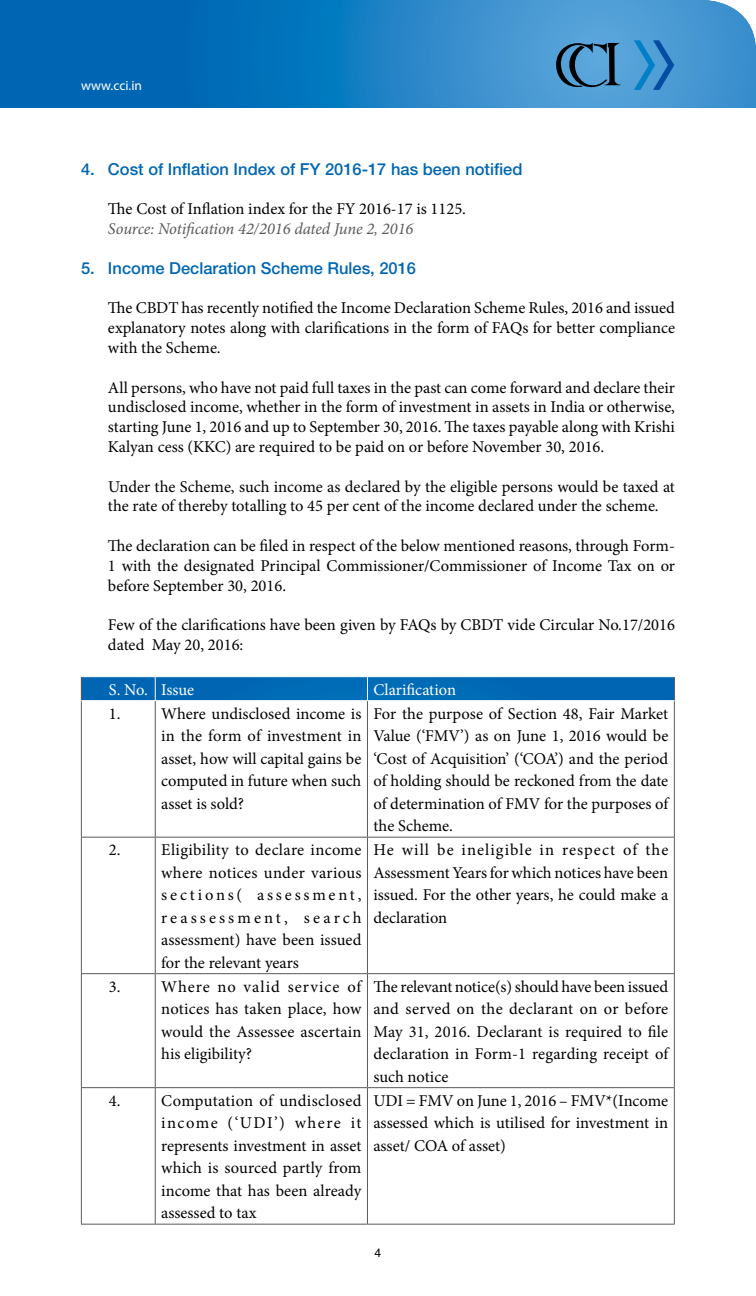
<style>
.page{position:relative;width:756px;height:1296px;background:#fff}
.page>*{position:absolute;margin:0;border:0;box-sizing:border-box;transform-origin:0 0}
.t1{font:16.5px/22.5px "Minion Pro";color:#000;text-align:justify}
.t2{font:500 16.5px "Helvetica Neue";color:#0066b3}
.t3{font:italic 16.5px "Minion Pro";letter-spacing:-.01em;color:#58595b}
.t4{font:16.5px "Minion Pro";color:#fff}
.t5{font:13.5px "Myriad Pro";color:#fff}
.t6{font:12px "Helvetica";color:#000}
</style>
<div class="page">
<hr style="left:81px;top:837px;width:74px;height:1px;background:#58595b">
<hr style="left:155px;top:837px;width:212px;height:1px;background:#58595b">
<hr style="left:367px;top:837px;width:308px;height:1px;background:#58595b">
<hr style="left:81px;top:973px;width:74px;height:1px;background:#58595b">
<hr style="left:155px;top:973px;width:212px;height:1px;background:#58595b">
<hr style="left:367px;top:973px;width:308px;height:1px;background:#58595b">
<hr style="left:81px;top:1087px;width:74px;height:1px;background:#58595b">
<hr style="left:155px;top:1087px;width:212px;height:1px;background:#58595b">
<hr style="left:367px;top:1087px;width:308px;height:1px;background:#58595b">
<hr style="left:81px;top:1224px;width:74px;height:1px;background:#58595b">
<hr style="left:155px;top:1224px;width:212px;height:1px;background:#58595b">
<hr style="left:367px;top:1224px;width:308px;height:1px;background:#58595b">
<hr style="left:81px;top:701px;width:1px;height:136px;background:#58595b">
<hr style="left:155px;top:701px;width:1px;height:136px;background:#58595b">
<hr style="left:367px;top:701px;width:1px;height:136px;background:#58595b">
<hr style="left:674px;top:701px;width:1px;height:136px;background:#58595b">
<hr style="left:81px;top:838px;width:1px;height:135px;background:#58595b">
<hr style="left:155px;top:838px;width:1px;height:135px;background:#58595b">
<hr style="left:367px;top:838px;width:1px;height:135px;background:#58595b">
<hr style="left:674px;top:838px;width:1px;height:135px;background:#58595b">
<hr style="left:81px;top:974px;width:1px;height:113px;background:#58595b">
<hr style="left:155px;top:974px;width:1px;height:113px;background:#58595b">
<hr style="left:367px;top:974px;width:1px;height:113px;background:#58595b">
<hr style="left:674px;top:974px;width:1px;height:113px;background:#58595b">
<hr style="left:81px;top:1088px;width:1px;height:136px;background:#58595b">
<hr style="left:155px;top:1088px;width:1px;height:136px;background:#58595b">
<hr style="left:367px;top:1088px;width:1px;height:136px;background:#58595b">
<hr style="left:674px;top:1088px;width:1px;height:136px;background:#58595b">
<svg style="left:81px;top:677px;width:594px;height:24px;background:#0b6eb7"></svg>
<svg style="left:0;top:0;width:756px;height:108px;background:#207fc3"></svg>
<svg style="left:634px;top:40px;width:40px;height:50px;background:#378ccb"></svg>
<svg style="left:551px;top:42px;width:69px;height:45px;background:#3f779e"></svg>
<p class="t5" style="left:81px;top:77px;width:63px">www.cci.in</p>
<p class="t2" style="left:81px;top:159px;width:443px">4. Cost of Inflation Index of FY 2016-17 has been notified</p>
<p class="t1" style="left:108px;top:198px;width:360px">The Cost of Inflation index for the FY 2016-17 is 1125.</p>
<p class="t3" style="left:108px;top:218px;width:307px">Source: Notification 42/2016 dated June 2, 2016</p>
<p class="t2" style="left:81px;top:258px;width:337px">5. Income Declaration Scheme Rules, 2016</p>
<p class="t1" style="left:108px;top:298px;width:569px;line-height:19.8px">The CBDT has recently notified the Income Declaration Scheme Rules, 2016 and issued explanatory notes along with clarifications in the form of FAQs for better compliance with the Scheme.</p>
<p class="t1" style="left:108px;top:378px;width:569px;line-height:19.8px">All persons, who have not paid full taxes in the past can come forward and declare their undisclosed income, whether in the form of investment in assets in India or otherwise, starting June 1, 2016 and up to September 30, 2016. The taxes payable along with Krishi Kalyan cess (KKC) are required to be paid on or before November 30, 2016.</p>
<p class="t1" style="left:108px;top:477px;width:569px;line-height:19.8px">Under the Scheme, such income as declared by the eligible persons would be taxed at the rate of thereby totalling to 45 per cent of the income declared under the scheme.</p>
<p class="t1" style="left:108px;top:536px;width:569px;line-height:19.8px">The declaration can be filed in respect of the below mentioned reasons, through Form-1 with the designated Principal Commissioner/Commissioner of Income Tax on or before September 30, 2016.</p>
<p class="t1" style="left:108px;top:615px;width:569px;line-height:19.8px">Few of the clarifications have been given by FAQs by CBDT vide Circular No.17/2016 dated May 20, 2016:</p>
<p class="t4" style="left:109px;top:678px;width:87px">S. No. Issue</p>
<p class="t4" style="left:373px;top:678px;width:84px">Clarification</p>
<p class="t1" style="left:109px;top:702px;width:13px">1.</p>
<p class="t1" style="left:161px;top:702px;width:202px">Where undisclosed income is in the form of investment in asset, how will capital gains be computed in future when such asset is sold?</p>
<p class="t1" style="left:373px;top:702px;width:296px">For the purpose of Section 48, Fair Market Value (‘FMV’) as on June 1, 2016 would be ‘Cost of Acquisition’ (‘COA’) and the period of holding should be reckoned from the date of determination of FMV for the purposes of the Scheme.</p>
<p class="t1" style="left:109px;top:839px;width:13px">2.</p>
<p class="t1" style="left:161px;top:839px;width:202px">Eligibility to declare income where notices under various sections( assessment, reassessment, search assessment) have been issued for the relevant years</p>
<p class="t1" style="left:373px;top:839px;width:296px">He will be ineligible in respect of the Assessment Years for which notices have been issued. For the other years, he could make a declaration</p>
<p class="t1" style="left:109px;top:975px;width:13px">3.</p>
<p class="t1" style="left:161px;top:975px;width:202px">Where no valid service of notices has taken place, how would the Assessee ascertain his eligibility?</p>
<p class="t1" style="left:373px;top:975px;width:296px">The relevant notice(s) should have been issued and served on the declarant on or before May 31, 2016. Declarant is required to file declaration in Form-1 regarding receipt of such notice</p>
<p class="t1" style="left:109px;top:1089px;width:13px">4.</p>
<p class="t1" style="left:161px;top:1089px;width:202px">Computation of undisclosed income (‘UDI’) where it represents investment in asset which is sourced partly from income that has been already assessed to tax</p>
<p class="t1" style="left:373px;top:1089px;width:296px">UDI = FMV on June 1, 2016 – FMV*(Income assessed which is utilised for investment in asset/ COA of asset)</p>
<p class="t6" style="left:375px;top:1246px;width:8px">4</p>
</div>
